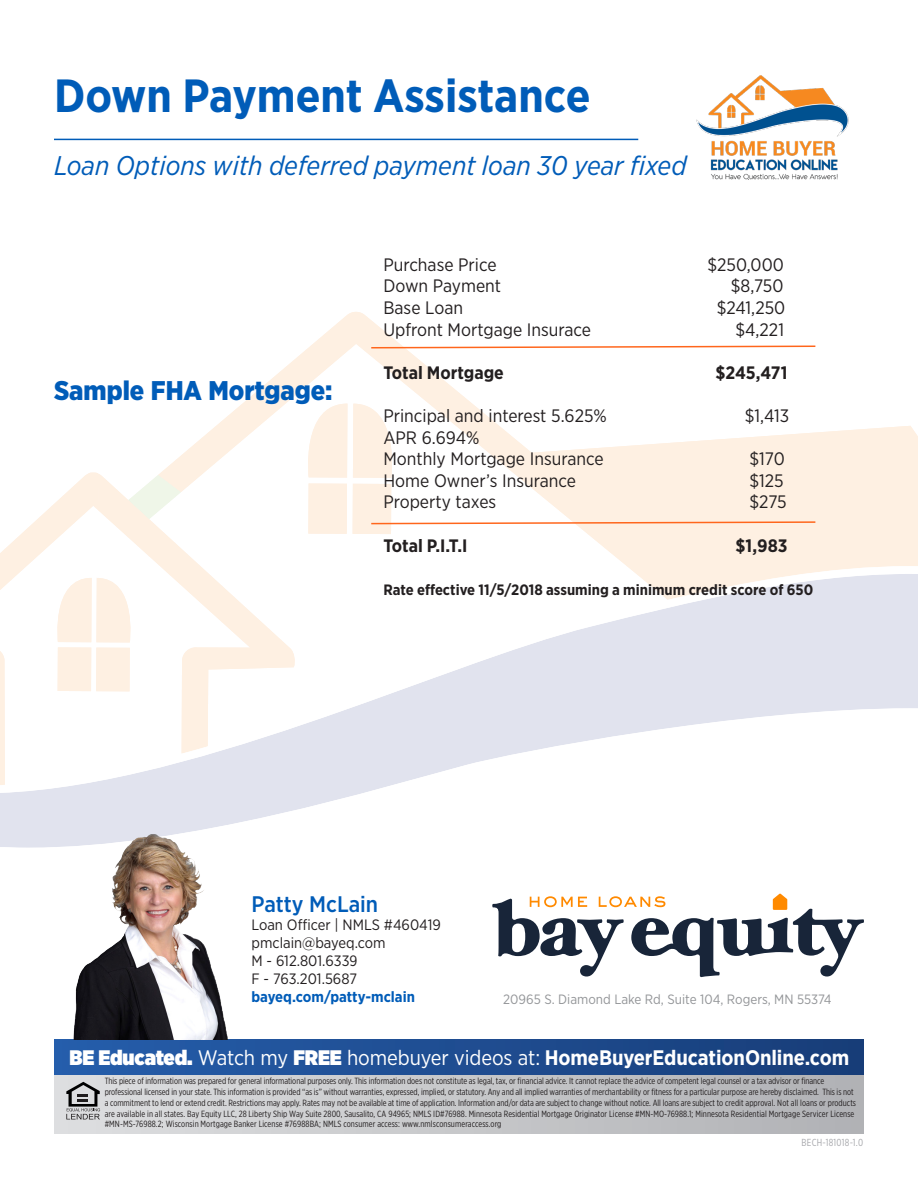
<style>
.page{position:relative;width:918px;height:1188px;background:#fff}
.page>*{position:absolute;margin:0;border:0;box-sizing:border-box;transform-origin:0 0}
.t1{font:700 46.5px "Gotham Narrow";color:#005cb8}
.t2{font:italic 27px "Gotham Narrow";color:#005cb8}
.t3{font:900 27px "Gotham Narrow";color:#005cb8}
.t4{font:500 22.5px "Gotham Narrow";color:#005cb8}
.t5{font:700 21px "Gotham Narrow";letter-spacing:-.005em;color:#fff}
.t6{font:18px "Gotham Narrow";color:#231f20}
.t7{font:700 18px "Gotham Narrow";color:#231f20}
.t8{font:15px "Gotham Narrow";color:#231f20}
.t9{font:700 15px "Gotham Narrow";color:#231f20}
.t10{font:700 15px "Gotham Narrow";color:#005cb8}
.t11{font:13.5px "Gotham Narrow";color:#939598}
.t12{font:10.2px "Gotham X Narrow";letter-spacing:.025em;color:#a8a9ad}
.t13{font:9px/10.8px "Gotham X Narrow";letter-spacing:-.005em;color:#231f20}
.s1{font-weight:900}
.s2{font-weight:400}
</style>
<div class="page">
<img style="left:697px;top:75px;width:152px;height:104px">
<svg style="left:161px;top:312px;width:757px;height:254px"></svg>
<svg style="left:181px;top:473px;width:115px;height:93px"></svg>
<svg style="left:0;top:473px;width:181px;height:93px"></svg>
<svg style="left:0;top:566px;width:918px;height:282px"></svg>
<hr style="left:54px;top:139px;width:584px;height:1px;background:#005cb8">
<div style="left:55px;top:1074px;width:808px;height:59px;background:linear-gradient(to right,#dedfe0,#b0b1b5)"></div>
<div style="left:55px;top:1040px;width:808px;height:34px;background:linear-gradient(to right,#255eab,#183d78)"></div>
<svg style="left:66px;top:1082px;width:34px;height:37px"></svg>
<img style="left:65px;top:815px;width:180px;height:225px">
<svg style="left:370px;top:345px;width:447px;height:4px"></svg>
<svg style="left:353px;top:484px;width:464px;height:50px"></svg>
<svg style="left:492px;top:894px;width:372px;height:83px"></svg>
<p class="t1" style="left:54px;top:66px;width:538px">Down Payment Assistance</p>
<p class="t2" style="left:54px;top:149px;width:634px">Loan Options with deferred payment loan 30 year fixed</p>
<p class="t3" style="left:54px;top:372px;width:280px">Sample FHA Mortgage:</p>
<p class="t6" style="left:383px;top:253px;width:115px">Purchase Price</p>
<p class="t6" style="left:707px;top:253px;width:78px">$250,000</p>
<p class="t6" style="left:383px;top:275px;width:119px">Down Payment</p>
<p class="t6" style="left:731px;top:275px;width:54px">$8,750</p>
<p class="t6" style="left:383px;top:297px;width:81px">Base Loan</p>
<p class="t6" style="left:717px;top:297px;width:70px">$241,250</p>
<p class="t6" style="left:383px;top:318px;width:209px">Upfront Mortgage Insurace</p>
<p class="t6" style="left:735px;top:318px;width:50px">$4,221</p>
<p class="t7" style="left:383px;top:361px;width:122px">Total Mortgage</p>
<p class="t7" style="left:715px;top:361px;width:74px">$245,471</p>
<p class="t6" style="left:383px;top:405px;width:225px">Principal and interest 5.625%</p>
<p class="t6" style="left:745px;top:405px;width:46px">$1,413</p>
<p class="t6" style="left:383px;top:426px;width:98px">APR 6.694%</p>
<p class="t6" style="left:383px;top:448px;width:222px">Monthly Mortgage Insurance</p>
<p class="t6" style="left:749px;top:448px;width:37px">$170</p>
<p class="t6" style="left:383px;top:469px;width:194px">Home Owner’s Insurance</p>
<p class="t6" style="left:749px;top:469px;width:36px">$125</p>
<p class="t6" style="left:383px;top:491px;width:114px">Property taxes</p>
<p class="t6" style="left:749px;top:491px;width:39px">$275</p>
<p class="t7" style="left:383px;top:534px;width:86px">Total P.I.T.I</p>
<p class="t7" style="left:736px;top:534px;width:53px">$1,983</p>
<p class="t9" style="left:383px;top:580px;width:431px">Rate effective 11/5/2018 assuming a minimum credit score of 650</p>
<p class="t4" style="left:251px;top:889px;width:128px">Patty McLain</p>
<p class="t8" style="left:251px;top:915px;width:191px">Loan Officer | NMLS #460419</p>
<p class="t8" style="left:251px;top:933px;width:136px">pmclain@bayeq.com</p>
<p class="t8" style="left:251px;top:951px;width:107px">M - 612.801.6339</p>
<p class="t8" style="left:251px;top:969px;width:107px">F - 763.201.5687</p>
<p class="t10" style="left:251px;top:987px;width:165px">bayeq.com/patty-mclain</p>
<p class="t11" style="left:503px;top:991px;width:330px">20965 S. Diamond Lake Rd, Suite 104, Rogers, MN 55374</p>
<p class="t5" style="left:69px;top:1044px;width:781px"><span class="s1">BE Educated.</span> <span class="s2">Watch my</span> <span class="s1">FREE</span> <span class="s2">homebuyer videos at:</span> HomeBuyerEducationOnline.com</p>
<p class="t13" style="left:105px;top:1075px;width:753px">This piece of information was prepared for general informational purposes only. This information does not constitute as legal, tax, or financial advice. It cannot replace the advice of competent legal counsel or a tax advisor or finance professional licensed in your state. This information is provided “as is” without warranties, expressed, implied, or statutory. Any and all implied warranties of merchantability or fitness for a particular purpose are hereby disclaimed. This is not a commitment to lend or extend credit. Restrictions may apply. Rates may not be available at time of application. Information and/or data are subject to change without notice. All loans are subject to credit approval. Not all loans or products are available in all states. Bay Equity LLC, 28 Liberty Ship Way Suite 2800, Sausalito, CA 94965; NMLS ID#76988. Minnesota Residential Mortgage Originator License #MN-MO-76988.1; Minnesota Residential Mortgage Servicer License #MN-MS-76988.2; Wisconsin Mortgage Banker License #76988BA; NMLS consumer access: www.nmlsconsumeraccess.org</p>
<p class="t12" style="left:802px;top:1137px;width:63px">BECH-181018-1.0</p>
</div>
